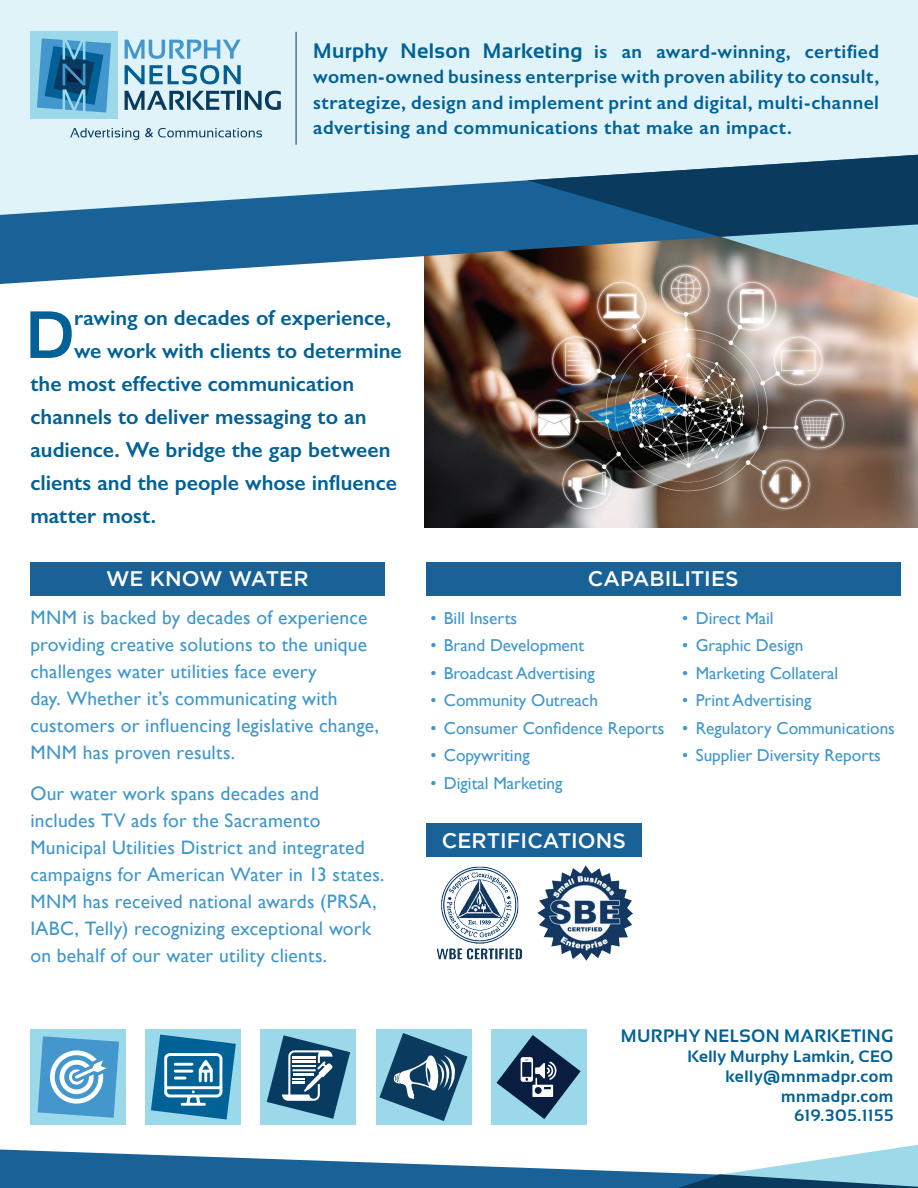
<style>
.page{position:relative;width:918px;height:1188px;background:#fff}
.page>*{position:absolute;margin:0;border:0;box-sizing:border-box;transform-origin:0 0}
.t1{font:700 66.6px "Sansation";color:#016197}
.t2{font:600 21.75px "Gill Sans";color:#016197}
.t3{font:500 21px "Gotham";color:#fff}
.t4{font:19.5px/27px "Gill Sans";letter-spacing:.01em;color:#3f97cc}
.t5{font:600 19.5px/25.5px "Gill Sans";letter-spacing:.02em;color:#016197;text-align:justify}
.t6{font:700 18px "Sansation";letter-spacing:.02em;color:#016197}
.t7{font:17.25px "Gill Sans";color:#3f97cc}
.t8{font:700 16.5px/19.8px "Sansation";letter-spacing:.03em;color:#016197;text-align:right}
.s1{font-family:"Sansation";font-weight:700;font-size:21px}
</style>
<div class="page">
<div style="left:0;top:0;width:918px;height:216px;background:#e0f3f9"></div>
<img style="left:424px;top:284px;width:494px;height:244px">
<svg style="left:70px;top:128px;width:69px;height:12px"></svg>
<svg style="left:145px;top:128px;width:117px;height:10px"></svg>
<div style="left:30px;top:32px;width:88px;height:87px;background:#9bd9ea"></div>
<svg style="left:37px;top:38px;width:74px;height:74px"></svg>
<svg style="left:125px;top:65px;width:116px;height:19px"></svg>
<svg style="left:125px;top:40px;width:116px;height:19px"></svg>
<svg style="left:125px;top:91px;width:110px;height:19px"></svg>
<hr style="left:237px;top:91px;width:4px;height:19px;background:#093a5f">
<svg style="left:245px;top:91px;width:36px;height:19px"></svg>
<hr style="left:296px;top:32px;width:1px;height:113px;background:#093a5f">
<svg style="left:0;top:180px;width:527px;height:104px;fill:#186298"></svg>
<svg style="left:527px;top:155px;width:391px;height:143px;background:#5e7b8c"></svg>
<svg style="left:0;top:1145px;width:918px;height:43px"></svg>
<div style="left:30px;top:1029px;width:96px;height:96px;background:#9bd9ea"></div>
<svg style="left:38px;top:1036px;width:81px;height:82px;background:#71b2d9"></svg>
<div style="left:145px;top:1029px;width:96px;height:96px;background:#9bd9ea"></div>
<svg style="left:151px;top:1035px;width:85px;height:85px"></svg>
<div style="left:261px;top:1029px;width:95px;height:96px;background:#9bd9ea"></div>
<svg style="left:267px;top:1035px;width:83px;height:84px"></svg>
<div style="left:376px;top:1029px;width:95px;height:96px;background:#9bd9ea"></div>
<svg style="left:379px;top:1033px;width:89px;height:88px"></svg>
<div style="left:491px;top:1029px;width:95px;height:96px;background:#9bd9ea"></div>
<svg style="left:496px;top:1035px;width:85px;height:84px"></svg>
<img style="left:436px;top:866px;width:86px;height:94px">
<img style="left:537px;top:866px;width:95px;height:95px">
<div style="left:30px;top:562px;width:354px;height:34px;background:#186298"></div>
<div style="left:426px;top:562px;width:475px;height:34px;background:#186298"></div>
<div style="left:426px;top:824px;width:216px;height:33px;background:#186298"></div>
<p class="t5" style="left:313px;top:38px;width:567px"><span class="s1">Murphy Nelson Marketing</span> is an award-winning, certified women-owned business enterprise with proven ability to consult, strategize, design and implement print and digital, multi-channel advertising and communications that make an impact.</p>
<h1 class="t1" style="left:26px;top:298px;width:50px">D</h1>
<p class="t2" style="left:74px;top:304px;width:318px">rawing on decades of experience,</p>
<p class="t2" style="left:74px;top:337px;width:329px">we work with clients to determine</p>
<p class="t2" style="left:30px;top:370px;width:325px">the most effective communication</p>
<p class="t2" style="left:30px;top:403px;width:338px">channels to deliver messaging to an</p>
<p class="t2" style="left:30px;top:436px;width:362px">audience. We bridge the gap between</p>
<p class="t2" style="left:30px;top:469px;width:368px">clients and the people whose influence</p>
<p class="t2" style="left:30px;top:502px;width:127px">matter most.</p>
<p class="t3" style="left:106px;top:567px;width:204px">WE KNOW WATER</p>
<p class="t3" style="left:588px;top:567px;width:152px">CAPABILITIES</p>
<p class="t4" style="left:30px;top:604px;width:350px">MNM is backed by decades of experience providing creative solutions to the unique challenges water utilities face every<br>day. Whether it’s communicating with customers or influencing legislative change, MNM has proven results.</p>
<p class="t4" style="left:30px;top:780px;width:356px">Our water work spans decades and includes TV ads for the Sacramento Municipal Utilities District and integrated campaigns for American Water in 13 states.<br>MNM has received national awards (PRSA, IABC, Telly) recognizing exceptional work on behalf of our water utility clients.</p>
<p class="t7" style="left:430px;top:608px;width:88px">• Bill Inserts</p>
<p class="t7" style="left:430px;top:635px;width:155px">• Brand Development</p>
<p class="t7" style="left:430px;top:663px;width:166px">• Broadcast Advertising</p>
<p class="t7" style="left:430px;top:690px;width:169px">• Community Outreach</p>
<p class="t7" style="left:430px;top:718px;width:235px">• Consumer Confidence Reports</p>
<p class="t7" style="left:430px;top:745px;width:101px">• Copywriting</p>
<p class="t7" style="left:430px;top:773px;width:134px">• Digital Marketing</p>
<p class="t3" style="left:442px;top:829px;width:186px">CERTIFICATIONS</p>
<p class="t7" style="left:682px;top:608px;width:93px">• Direct Mail</p>
<p class="t7" style="left:682px;top:635px;width:123px">• Graphic Design</p>
<p class="t7" style="left:682px;top:663px;width:158px">• Marketing Collateral</p>
<p class="t7" style="left:682px;top:690px;width:131px">• Print Advertising</p>
<p class="t7" style="left:682px;top:718px;width:214px">• Regulatory Communications</p>
<p class="t7" style="left:682px;top:745px;width:200px">• Supplier Diversity Reports</p>
<p class="t6" style="left:621px;top:1026px;width:274px">MURPHY NELSON MARKETING</p>
<p class="t8" style="left:687px;top:1046px;width:207px">Kelly Murphy Lamkin, CEO kelly@mnmadpr.com mnmadpr.com<br>619.305.1155</p>
</div>
